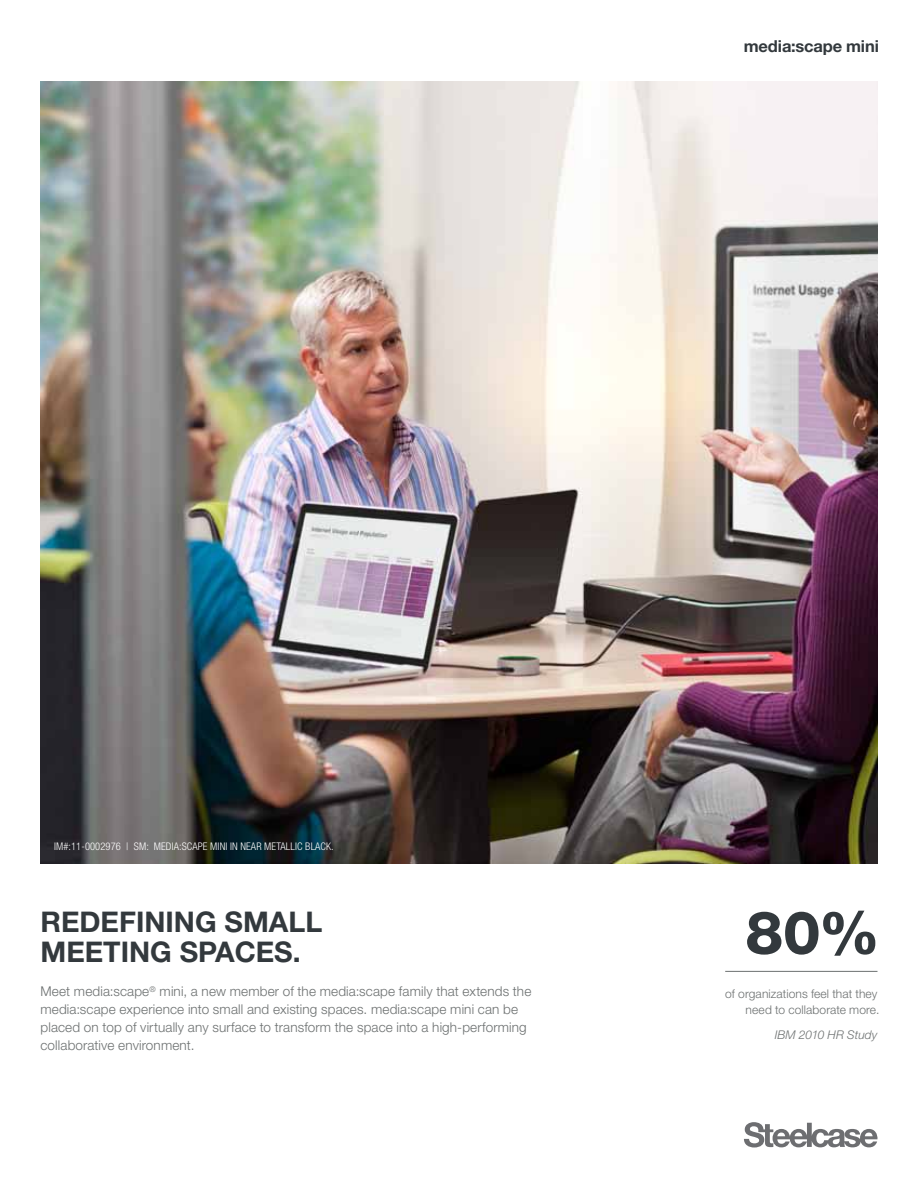
<style>
.page{position:relative;width:918px;height:1188px;background:#fff}
.page>*{position:absolute;margin:0;border:0;box-sizing:border-box;transform-origin:0 0}
.t1{font:800 60px "Helvetica Neue LT Pro";color:#33393d}
.t2{font:700 28.5px/30px "Helvetica Neue LT Pro";color:#33393d}
.t3{font:700 16.5px "Helvetica Neue LT Std";letter-spacing:-.01em;color:#33393d}
.t4{font:300 13.5px/18px "Helvetica Neue LT Std";letter-spacing:.01em;color:#6c7070}
.t5{font:300 12px/16.5px "Helvetica Neue LT Pro";letter-spacing:.01em;color:#6c7070;text-align:right}
.t6{font:italic 300 12px "Helvetica Neue LT Pro";letter-spacing:.005em;color:#6c7070}
.t7{font:300 condensed 10.5px "Helvetica Neue LT Pro";letter-spacing:.01em;color:#fff}
</style>
<div class="page">
<img style="left:40px;top:81px;width:838px;height:783px">
<svg style="left:744px;top:1122px;width:134px;height:25px"></svg>
<hr style="left:725px;top:971px;width:153px;height:1px;background:#6c7070">
<p class="t3" style="left:744px;top:36px;width:137px">media:scape mini</p>
<p class="t7" style="left:54px;top:840px;width:281px">IM#:11-0002976 | SM: MEDIA:SCAPE MI NI IN NEAR METALLIC BLACK.</p>
<h2 class="t2" style="left:40px;top:906px;width:283px">REDEFINING SMALL<br>MEETING SPACES.</h2>
<p class="t4" style="left:40px;top:982px;width:492px">Meet media:scape<sup>®</sup> mini, a new member of the media:scape family that extends the media:scape experience into small and existing spaces. media:scape mini can be placed on top of virtually any surface to transform the space into a high-performing collaborative environment.</p>
<h1 class="t1" style="left:745px;top:897px;width:136px">80%</h1>
<p class="t5" style="left:725px;top:985px;width:156px">of organizations feel that they need to collaborate more.</p>
<p class="t6" style="left:775px;top:1028px;width:104px">IBM 2010 HR Study</p>
</div>
